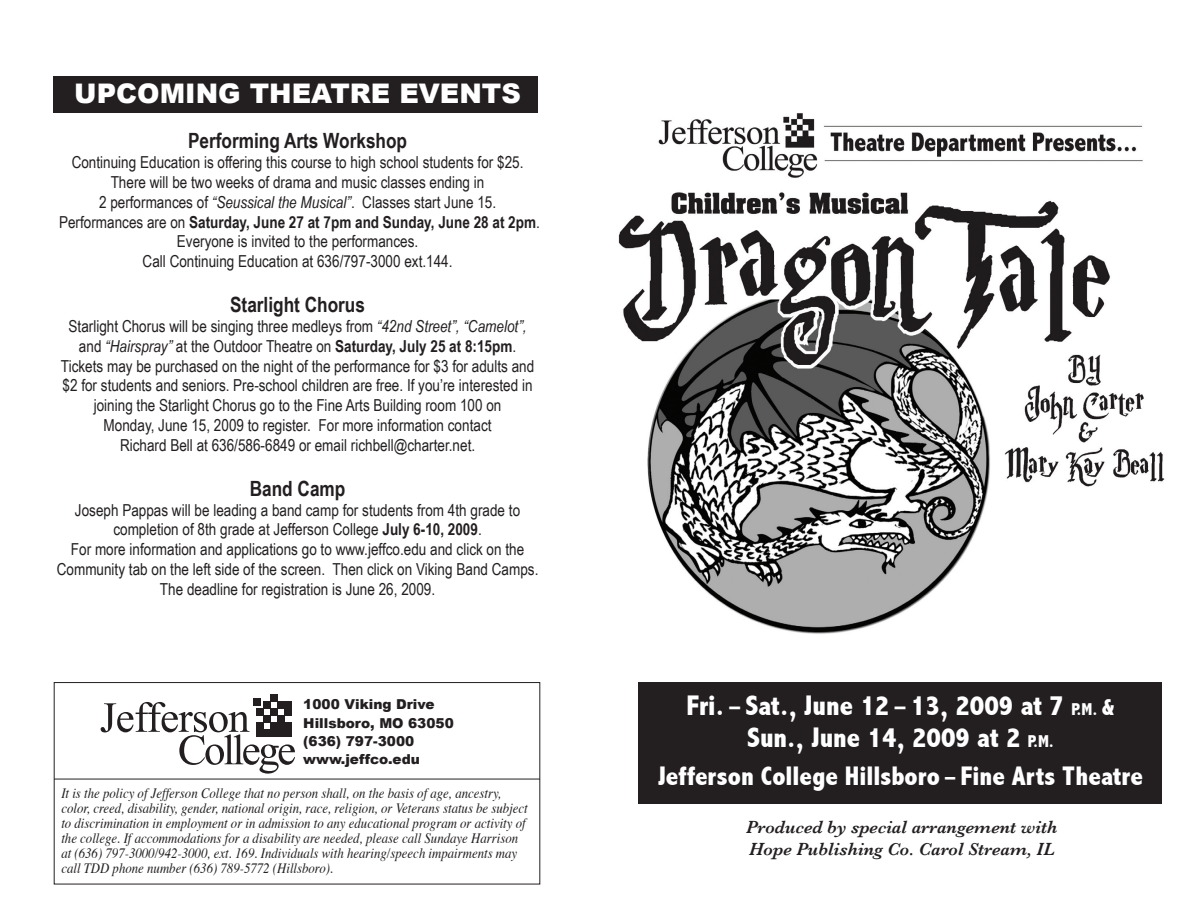
<style>
.page{position:relative;width:1188px;height:918px;background:#fff}
.page>*{position:absolute;margin:0;border:0;box-sizing:border-box;transform-origin:0 0}
.t1{font:800 condensed 28.35px/32.1px "Abadi";color:#fff;text-align:center}
.t2{font:900 27px "Arial";color:#fff}
.t3{font:800 condensed 26.85px "Abadi";color:#fff}
.t4{font:700 21px "Arial Narrow";color:#231f20}
.t5{font:italic 600 18px/21.6px "Baskerville";color:#231f20}
.t6{font:16.5px/19.8px "Arial Narrow";color:#231f20;text-align:center}
.t7{font:italic 14.25px/15px "Times";color:#231f20;scale:.9 1}
.t8{font:900 13.65px/18.3px "Arial";color:#231f20}
.s1{font-style:italic}
.s2{font-weight:700}
.s3{font-size:17.25px}
.s4{font-size:23.25px}
</style>
<div class="page">
<div style="left:54px;top:77px;width:484px;height:36px;background:#231f20"></div>
<div style="left:639px;top:682px;width:523px;height:122px;background:#231f20"></div>
<img style="left:618px;top:113px;width:547px;height:521px">
<div style="left:54px;top:682px;width:486px;height:202px;border:1px solid #231f20"></div>
<svg style="left:101px;top:702px;width:194px;height:72px"></svg>
<div style="left:254px;top:699px;width:7px;height:7px;background:#231f20"></div>
<div style="left:263px;top:702px;width:7px;height:7px;background:#231f20"></div>
<div style="left:270px;top:694px;width:7px;height:8px;background:#231f20"></div>
<div style="left:277px;top:702px;width:7px;height:7px;background:#231f20"></div>
<div style="left:284px;top:702px;width:7px;height:7px;background:#231f20"></div>
<div style="left:256px;top:709px;width:7px;height:7px;background:#231f20"></div>
<div style="left:270px;top:709px;width:7px;height:7px;background:#231f20"></div>
<div style="left:284px;top:709px;width:7px;height:7px;background:#231f20"></div>
<div style="left:263px;top:716px;width:7px;height:7px;background:#231f20"></div>
<div style="left:277px;top:716px;width:7px;height:7px;background:#231f20"></div>
<div style="left:256px;top:723px;width:7px;height:7px;background:#231f20"></div>
<div style="left:270px;top:723px;width:7px;height:7px;background:#231f20"></div>
<div style="left:277px;top:723px;width:7px;height:7px;background:#231f20"></div>
<div style="left:284px;top:723px;width:7px;height:7px;background:#231f20"></div>
<div style="left:256px;top:730px;width:7px;height:7px;background:#231f20"></div>
<div style="left:263px;top:730px;width:7px;height:7px;background:#231f20"></div>
<div style="left:270px;top:730px;width:7px;height:7px;background:#231f20"></div>
<div style="left:277px;top:730px;width:7px;height:7px;background:#231f20"></div>
<div style="left:284px;top:730px;width:7px;height:7px;background:#231f20"></div>
<hr style="left:54px;top:779px;width:486px;height:1px;background:#231f20">
<h2 class="t2" style="left:74px;top:79px;width:448px">Upcom ing Theatre Events</h2>
<p class="t4" style="left:188px;top:129px;width:221px">Performing Arts Workshop</p>
<p class="t6" style="left:59px;top:152px;width:482px">Continuing Education is offering this course to high school students for $25.<br>There will be two weeks of drama and music classes ending in<br>2 performances of <span class="s1">“Seussical the Musical”</span>. Classes start June 15.<br>Performances are on <span class="s2">Saturday, June 27 at 7pm and Sunday, June 28 at 2pm</span>.<br>Everyone is invited to the performances.<br>Call Continuing Education at 636/797-3000 ext.144.</p>
<p class="t4" style="left:230px;top:293px;width:136px">Starlight Chorus</p>
<p class="t6" style="left:61px;top:316px;width:475px">Starlight Chorus will be singing three medleys from <span class="s1">“42nd Street”, “Camelot”, </span>and <span class="s1">“Hairspray”</span> at the Outdoor Theatre on <span class="s2">Saturday, July 25 at 8:15pm</span>.<br>Tickets may be purchased on the night of the performance for $3 for adults and $2 for students and seniors. Pre-school children are free. If you’re interested in joining the Starlight Chorus go to the Fine Arts Building room 100 on<br>Monday, June 15, 2009 to register. For more information contact<br>Richard Bell at 636/586-6849 or email richbell@charter.net.</p>
<p class="t4" style="left:250px;top:476px;width:97px">Band Camp</p>
<p class="t6" style="left:57px;top:500px;width:483px">Joseph Pappas will be leading a band camp for students from 4th grade to completion of 8th grade at Jefferson College <span class="s2">July 6-10, 2009</span>.<br>For more information and applications go to www.jeffco.edu and click on the Community tab on the left side of the screen. Then click on Viking Band Camps.<br>The deadline for registration is June 26, 2009.</p>
<p class="t8" style="left:303px;top:695px;width:152px">1000 Viking Drive<br>Hillsboro, MO 63050 (636) 797-3000 www.jeffco.edu</p>
<p class="t7" style="left:61px;top:785px;width:520px">It is the policy of Jefferson College that no person shall, on the basis of age, ancestry, color, creed, disability, gender, national origin, race, religion, or Veterans status be subject to discrimination in employment or in admission to any educational program or activity of the college. If accommodations for a disability are needed, please call Sundaye Harrison at (636) 797-3000/942-3000, ext. 169. Individuals with hearing/speech impairments may call TDD phone number (636) 789-5772 (Hillsboro).</p>
<h1 class="t1" style="left:687px;top:689px;width:429px">Fri. – Sat., June 12 – 13, 2009 at 7 <span class="s3">P.M.</span> <span class="s4">&amp;<br></span>Sun., June 14, 2009 at 2 <span class="s3">P.M.</span></h1>
<h3 class="t3" style="left:658px;top:761px;width:487px">Jefferson College Hillsboro – Fine Arts Theatre</h3>
<p class="t5" style="left:746px;top:816px;width:313px">Produced by special arrangement with<br>Hope Publishing Co. Carol Stream, IL</p>
</div>
